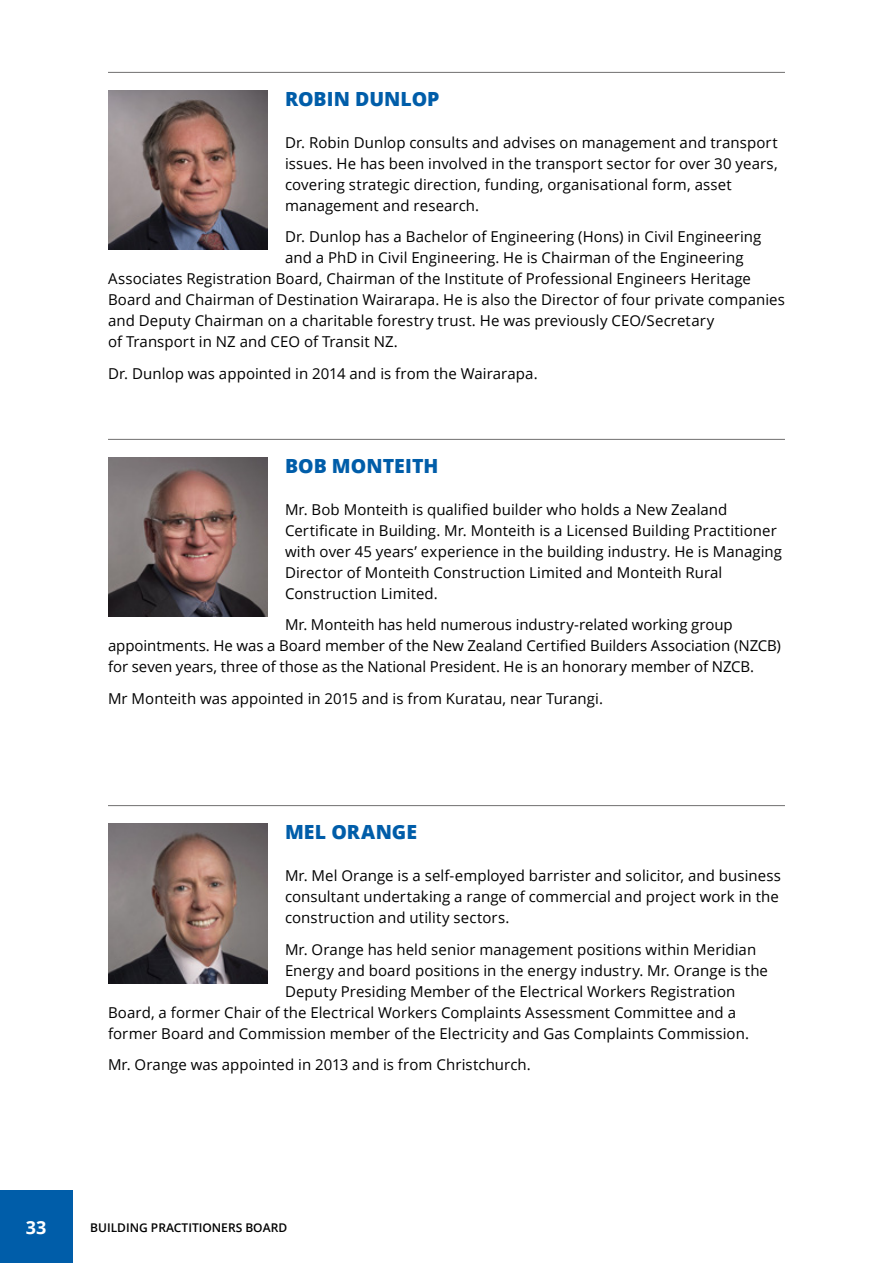
<style>
.page{position:relative;width:893px;height:1263px;background:#fff}
.page>*{position:absolute;margin:0;border:0;box-sizing:border-box;transform-origin:0 0}
.t1{font:800 19.5px "Open Sans";letter-spacing:.005em;color:#005da9}
.t2{font:700 18px "Open Sans";color:#fff}
.t3{font:15px/21px "Open Sans";letter-spacing:.005em;color:#000}
.t4{font:600 12px "Open Sans";color:#000}
</style>
<div class="page">
<div style="left:0;top:1191px;width:72px;height:72px;background:#005da9"></div>
<img style="left:108px;top:91px;width:159px;height:159px">
<img style="left:108px;top:458px;width:159px;height:159px">
<img style="left:108px;top:824px;width:159px;height:159px">
<hr style="left:108px;top:72px;width:677px;height:1px;background:#706f6f">
<hr style="left:108px;top:439px;width:677px;height:1px;background:#706f6f">
<hr style="left:108px;top:805px;width:677px;height:1px;background:#706f6f">
<h1 class="t1" style="left:285px;top:84px;width:156px">ROBIN DUNLOP</h1>
<p class="t3" style="left:285px;top:131px;width:494px">Dr. Robin Dunlop consults and advises on management and transport issues. He has been involved in the transport sector for over 30 years, covering strategic direction, funding, organisational form, asset management and research.</p>
<p class="t3" style="left:285px;top:226px;width:478px">Dr. Dunlop has a Bachelor of Engineering (Hons) in Civil Engineering</p>
<p class="t3" style="left:285px;top:247px;width:460px">and a PhD in Civil Engineering. He is Chairman of the Engineering</p>
<p class="t3" style="left:108px;top:268px;width:644px">Associates Registration Board, Chairman of the Institute of Professional Engineers Heritage</p>
<p class="t3" style="left:108px;top:289px;width:678px">Board and Chairman of Destination Wairarapa. He is also the Director of four private companies</p>
<p class="t3" style="left:108px;top:310px;width:608px">and Deputy Chairman on a charitable forestry trust. He was previously CEO/Secretary</p>
<p class="t3" style="left:108px;top:331px;width:291px">of Transport in NZ and CEO of Transit NZ.</p>
<p class="t3" style="left:108px;top:362px;width:431px">Dr. Dunlop was appointed in 2014 and is from the Wairarapa.</p>
<h1 class="t1" style="left:285px;top:451px;width:155px">BOB MONTEITH</h1>
<p class="t3" style="left:285px;top:498px;width:499px">Mr. Bob Monteith is qualified builder who holds a New Zealand Certificate in Building. Mr. Monteith is a Licensed Building Practitioner with over 45 years’ experience in the building industry. He is Managing Director of Monteith Construction Limited and Monteith Rural Construction Limited.</p>
<p class="t3" style="left:108px;top:614px;width:675px;text-indent:177px">Mr. Monteith has held numerous industry-related working group appointments. He was a Board member of the New Zealand Certified Builders Association (NZCB) for seven years, three of those as the National President. He is an honorary member of NZCB.</p>
<p class="t3" style="left:108px;top:687px;width:496px">Mr Monteith was appointed in 2015 and is from Kuratau, near Turangi.</p>
<h1 class="t1" style="left:285px;top:817px;width:134px">MEL ORANGE</h1>
<p class="t3" style="left:285px;top:865px;width:497px">Mr. Mel Orange is a self-employed barrister and solicitor, and business consultant undertaking a range of commercial and project work in the construction and utility sectors.</p>
<p class="t3" style="left:285px;top:938px;width:473px">Mr. Orange has held senior management positions within Meridian</p>
<p class="t3" style="left:285px;top:959px;width:485px">Energy and board positions in the energy industry. Mr. Orange is the</p>
<p class="t3" style="left:285px;top:980px;width:452px">Deputy Presiding Member of the Electrical Workers Registration</p>
<p class="t3" style="left:108px;top:1001px;width:629px">Board, a former Chair of the Electrical Workers Complaints Assessment Committee and a</p>
<p class="t3" style="left:108px;top:1022px;width:643px">former Board and Commission member of the Electricity and Gas Complaints Commission.</p>
<p class="t3" style="left:108px;top:1054px;width:424px">Mr. Orange was appointed in 2013 and is from Christchurch.</p>
<p class="t2" style="left:26px;top:1214px;width:22px">33</p>
<p class="t4" style="left:90px;top:1219px;width:198px">BUILDING PRACTITIONERS BOARD</p>
</div>
